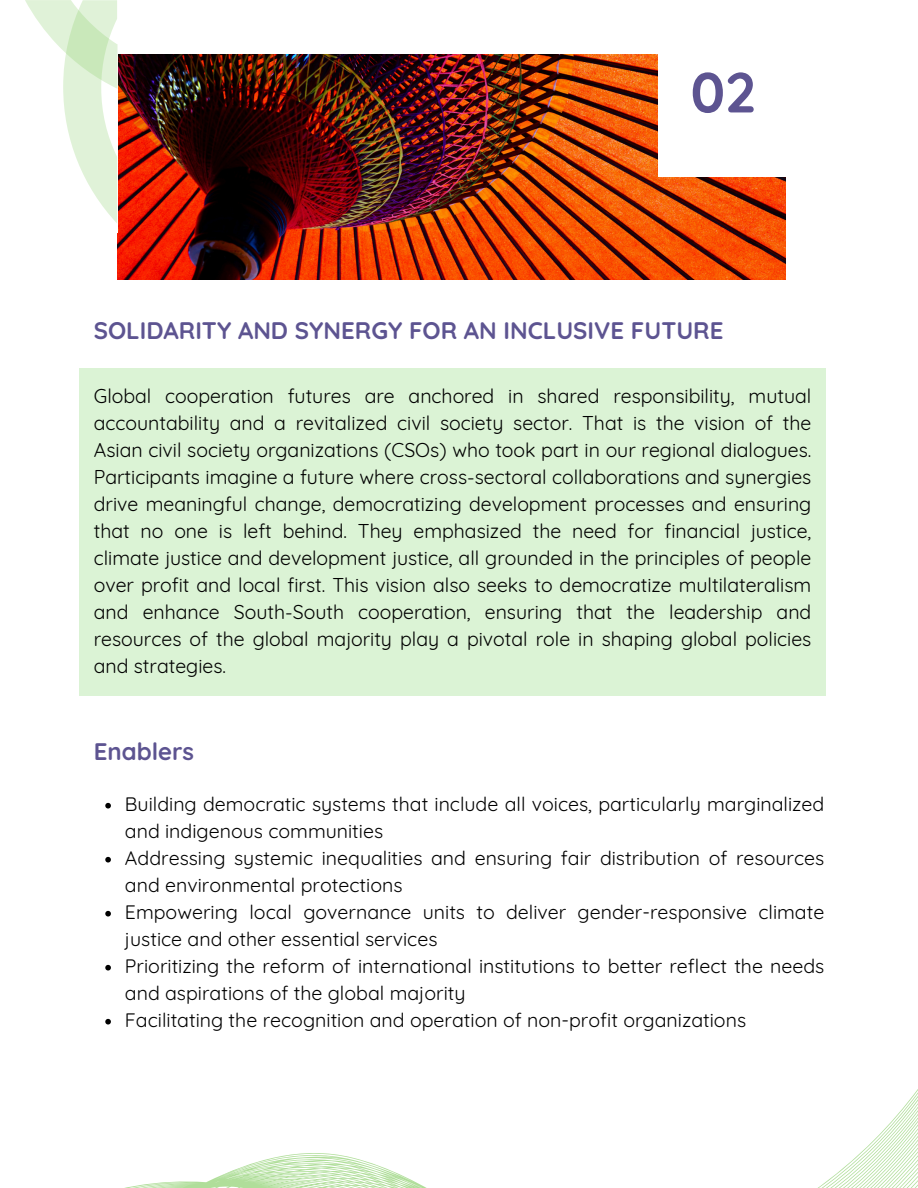
<style>
.page{position:relative;width:918px;height:1188px;background:#fff}
.page>*{position:absolute;margin:0;border:0;box-sizing:border-box;transform-origin:0 0}
.t1{font:700 56.4px "Quicksand";color:#5d5491}
.t2{font:700 24px "Quicksand";color:#5d5491}
.t3{font:19.5px/27px "Quicksand";color:#000}
</style>
<div class="page">
<div style="left:79px;top:368px;width:747px;height:328px;background:#dbf3d5"></div>
<img style="left:117px;top:54px;width:668px;height:225px">
<div style="left:658px;top:47px;width:130px;height:129px;background:#fff"></div>
<svg style="left:105px;top:803px;width:6px;height:6px"></svg>
<svg style="left:105px;top:857px;width:6px;height:6px"></svg>
<svg style="left:105px;top:911px;width:6px;height:6px"></svg>
<svg style="left:105px;top:965px;width:6px;height:6px"></svg>
<svg style="left:105px;top:1019px;width:6px;height:6px"></svg>
<svg style="left:25px;top:0;width:92px;height:223px"></svg>
<svg style="left:125px;top:1089px;width:793px;height:99px"></svg>
<p class="t1" style="left:690px;top:56px;width:66px">02</p>
<h1 class="t2" style="left:94px;top:315px;width:631px">SOLIDARITY AND SYNERGY FOR AN INCLUSIVE FUTURE</h1>
<p class="t3" style="left:94px;top:382px;width:719px;text-align:justify">Global cooperation futures are anchored in shared responsibility, mutual accountability and a revitalized civil society sector. That is the vision of the Asian civil society organizations (CSOs) who took part in our regional dialogues.<br>Participants imagine a future where cross-sectoral collaborations and synergies drive meaningful change, democratizing development processes and ensuring that no one is left behind. They emphasized the need for financial justice, climate justice and development justice, all grounded in the principles of people over profit and local first. This vision also seeks to democratize multilateralism and enhance South-South cooperation, ensuring that the leadership and resources of the global majority play a pivotal role in shaping global policies and strategies.</p>
<p class="t2" style="left:94px;top:736px;width:102px">Enablers</p>
<p class="t3" style="left:125px;top:790px;width:701px">Building democratic systems that include all voices, particularly marginalized and indigenous communities</p>
<h2 class="t3" style="left:125px;top:844px;width:701px">Addressing systemic inequalities and ensuring fair distribution of resources and environmental protections</h2>
<p class="t3" style="left:125px;top:898px;width:701px">Empowering local governance units to deliver gender-responsive climate justice and other essential services</p>
<p class="t3" style="left:125px;top:952px;width:701px">Prioritizing the reform of international institutions to better reflect the needs and aspirations of the global majority</p>
<p class="t3" style="left:125px;top:1006px;width:623px">Facilitating the recognition and operation of non-profit organizations</p>
</div>
